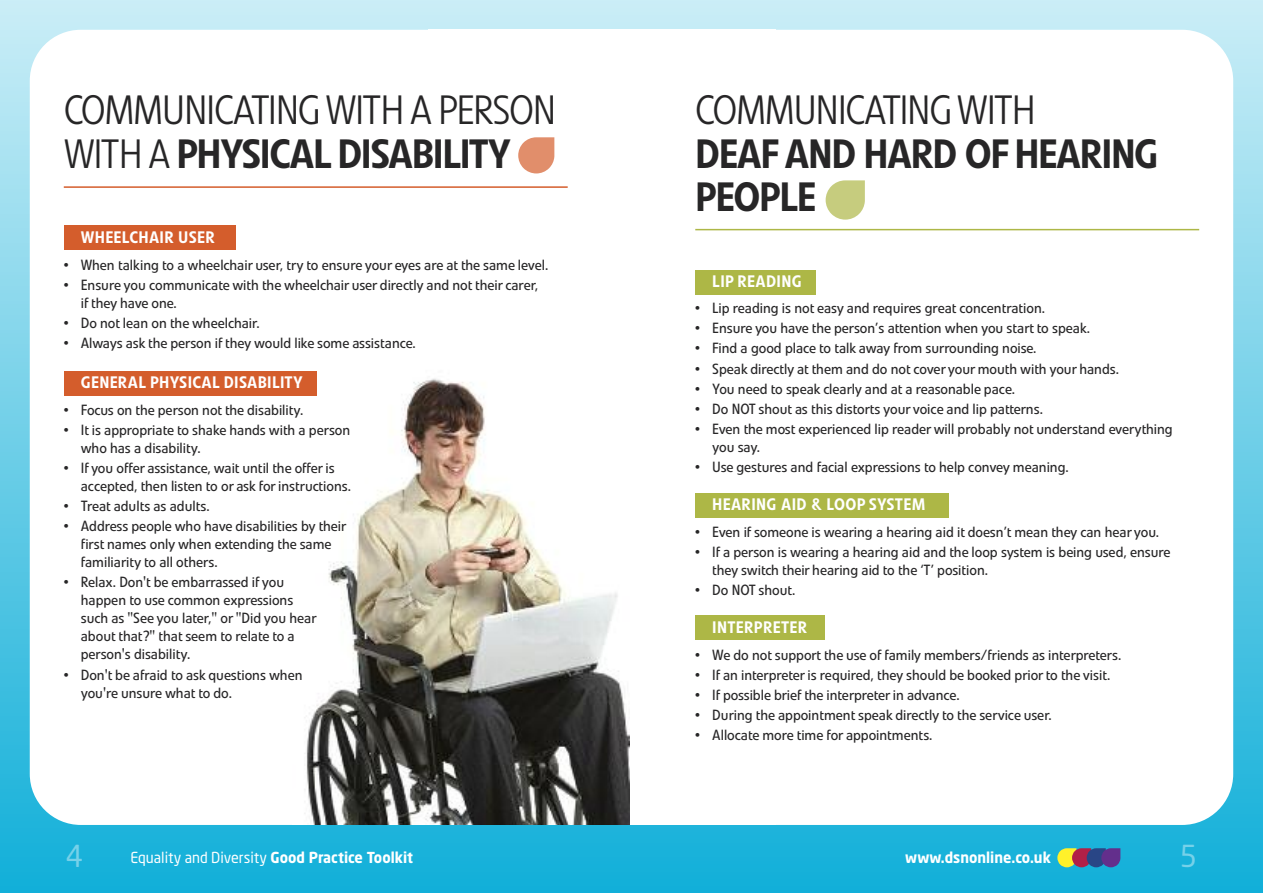
<style>
.page{position:relative;width:1263px;height:893px;background:#fff}
.page>*{position:absolute;margin:0;border:0;box-sizing:border-box;transform-origin:0 0}
.t1{font:300 40.5px/43.5px "Evo BQ";letter-spacing:-.035em;color:#272627}
.t2{font:500 40.5px/43.5px "Evo BQ";letter-spacing:-.035em;color:#272627}
.t3{font:30px "Neo Sans";color:#76d1e9;scale:.95 1}
.t4{font:500 16.5px "Evo BQ";letter-spacing:.02em;color:#fff}
.t5{font:15px "Neo Sans";color:#fff;scale:.95 1}
.t6{font:700 15px "Neo Sans";color:#fff;scale:.95 1}
.t7{font:14.7px/18px "Evo BQ";color:#272627}
.s1{font-weight:500}
.s2{font-weight:700}
</style>
<div class="page">
<div style="left:0;top:0;width:631px;height:893px;background:linear-gradient(to bottom,#cbeef7,#11afd9)"></div>
<div style="left:631px;top:0;width:632px;height:893px;background:linear-gradient(to bottom,#cceef7,#13b0d9)"></div>
<div style="left:30px;top:30px;width:601px;height:795px;background:#fff;border-radius:51px"></div>
<div style="left:428px;top:30px;width:203px;height:795px;background:#fff"></div>
<div style="left:631px;top:30px;width:602px;height:795px;background:#fff;border-radius:51px"></div>
<div style="left:631px;top:30px;width:145px;height:795px;background:#fff"></div>
<div style="left:64px;top:226px;width:172px;height:24px;background:#d45d2c"></div>
<hr style="left:64px;top:186px;width:504px;height:2px;background:#d45d2c">
<svg style="left:518px;top:137px;width:36px;height:36px"></svg>
<svg style="left:1057px;top:848px;width:63px;height:19px"></svg>
<div style="left:695px;top:270px;width:121px;height:24px;background:#adb746"></div>
<div style="left:695px;top:493px;width:254px;height:24px;background:#adb746"></div>
<div style="left:695px;top:615px;width:129px;height:25px;background:#adb746"></div>
<hr style="left:695px;top:229px;width:504px;height:1px;background:#adb746">
<svg style="left:826px;top:180px;width:39px;height:40px"></svg>
<img style="left:293px;top:371px;width:336px;height:454px">
<div style="left:64px;top:371px;width:252px;height:24px;background:#d45d2c"></div>
<h1 class="t1" style="left:64px;top:92px;width:494px">COMMUNICATINGWITH A PERSON<br>WITH A <span class="s1">PHYSICAL DISABILITY</span></h1>
<p class="t4" style="left:81px;top:232px;width:136px">WHEELCHAIR USER</p>
<p class="t7" style="left:64px;top:257px;width:486px">• When talking to a wheelchair user, try to ensure your eyes are at the same level.</p>
<p class="t7" style="left:81px;top:277px;width:459px;text-indent:-17px">• Ensure you communicate with the wheelchair user directly and not their carer, if they have one.</p>
<p class="t7" style="left:64px;top:315px;width:197px">• Do not lean on the wheelchair.</p>
<p class="t7" style="left:64px;top:335px;width:354px">• Always ask the person if they would like some assistance.</p>
<p class="t4" style="left:81px;top:377px;width:224px">GENERAL PHYSICAL DISABILITY</p>
<p class="t7" style="left:64px;top:402px;width:241px">• Focus on the person not the disability.</p>
<p class="t7" style="left:81px;top:422px;width:271px;text-indent:-17px">• It is appropriate to shake hands with a person who has a disability.</p>
<p class="t7" style="left:81px;top:460px;width:272px;text-indent:-17px">• If you offer assistance, wait until the offer is accepted, then listen to or ask for instructions.</p>
<p class="t7" style="left:64px;top:498px;width:147px">• Treat adults as adults.</p>
<p class="t7" style="left:81px;top:518px;width:267px;text-indent:-17px">• Address people who have disabilities by their first names only when extending the same familiarity to all others.</p>
<p class="t7" style="left:81px;top:575px;width:237px;text-indent:-17px">• Relax. Don't be embarrassed if you happen to use common expressions such as "See you later," or "Did you hear about that?" that seem to relate to a person's disability.</p>
<p class="t7" style="left:81px;top:667px;width:223px;text-indent:-17px">• Don't be afraid to ask questions when you're unsure what to do.</p>
<h1 class="t1" style="left:695px;top:92px;width:342px">COMMUNICATINGWITH</h1>
<h1 class="t2" style="left:695px;top:136px;width:465px">DEAF AND HARD OF HEARING<br>PEOPLE</h1>
<p class="t4" style="left:712px;top:275px;width:91px">LIP READING</p>
<p class="t7" style="left:695px;top:300px;width:351px">• Lip reading is not easy and requires great concentration.</p>
<p class="t7" style="left:695px;top:320px;width:396px">• Ensure you have the person’s attention when you start to speak.</p>
<p class="t7" style="left:695px;top:341px;width:343px">• Find a good place to talk away from surrounding noise.</p>
<p class="t7" style="left:695px;top:361px;width:425px">• Speak directly at them and do not cover your mouth with your hands.</p>
<p class="t7" style="left:695px;top:381px;width:321px">• You need to speak clearly and at a reasonable pace.</p>
<p class="t7" style="left:695px;top:401px;width:349px">• Do NOT shout as this distorts your voice and lip patterns.</p>
<p class="t7" style="left:712px;top:421px;width:462px;text-indent:-17px">• Even the most experienced lip reader will probably not understand everything you say.</p>
<p class="t7" style="left:695px;top:459px;width:375px">• Use gestures and facial expressions to help convey meaning.</p>
<p class="t4" style="left:712px;top:499px;width:215px">HEARING AID &amp; LOOP SYSTEM</p>
<p class="t7" style="left:695px;top:524px;width:465px">• Even if someone is wearing a hearing aid it doesn’t mean they can hear you.</p>
<p class="t7" style="left:712px;top:544px;width:460px;text-indent:-17px">• If a person is wearing a hearing aid and the loop system is being used, ensure they switch their hearing aid to the ‘T’ position.</p>
<p class="t7" style="left:695px;top:582px;width:102px">• Do NOT shout.</p>
<p class="t4" style="left:712px;top:621px;width:96px">INTERPRETER</p>
<p class="t7" style="left:695px;top:647px;width:427px">• We do not support the use of family members/friends as interpreters.</p>
<p class="t7" style="left:695px;top:667px;width:417px">• If an interpreter is required, they should be booked prior to the visit.</p>
<p class="t7" style="left:695px;top:687px;width:266px">• If possible brief the interpreter in advance.</p>
<p class="t7" style="left:695px;top:707px;width:358px">• During the appointment speak directly to the service user.</p>
<p class="t7" style="left:695px;top:727px;width:239px">• Allocate more time for appointments.</p>
<h2 class="t3" style="left:66px;top:845px;width:20px">4</h2>
<p class="t5" style="left:130px;top:852px;width:299px">Equality and Diversity <span class="s2">Good Practice Toolkit</span></p>
<p class="t6" style="left:905px;top:852px;width:155px">www.dsnonline.co.uk</p>
<h2 class="t3" style="left:1180px;top:845px;width:20px">5</h2>
</div>
